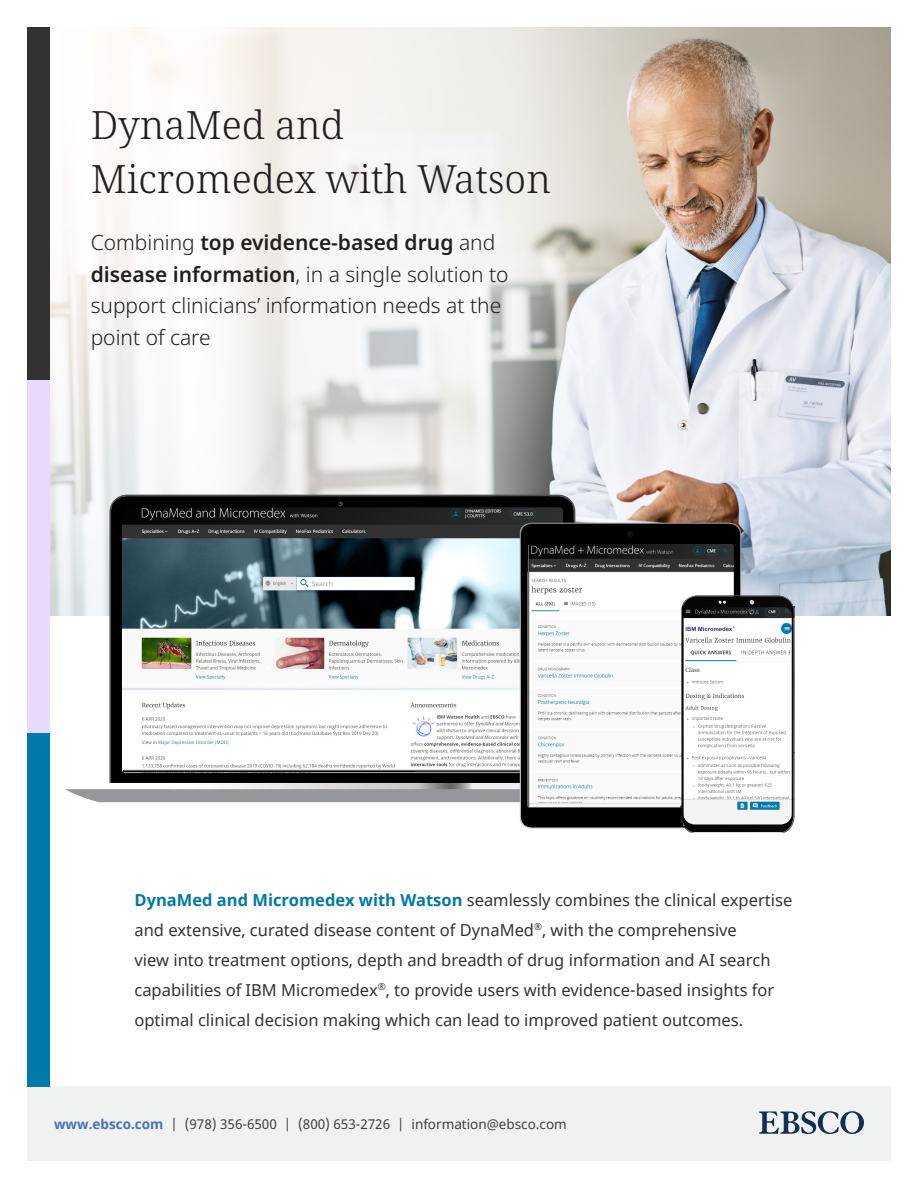
<style>
.page{position:relative;width:918px;height:1188px;background:#fff}
.page>*{position:absolute;margin:0;border:0;box-sizing:border-box;transform-origin:0 0}
.t1{font:300 39px/54px "Noto Serif";color:#231f20}
.t2{font:300 21px/31.5px "Noto Sans";color:#231f20}
.t3{font:16.5px/30px "Noto Sans";color:#323232}
.t4{font:13.5px "Noto Sans";color:#3c4042}
.s1{font-weight:600}
.s2{font-weight:700;color:#0079a8}
.s3{font-weight:700;color:#4773b9}
</style>
<div class="page">
<div style="left:27px;top:1086px;width:864px;height:75px;background:#f0f1f1"></div>
<svg style="left:759px;top:1111px;width:105px;height:23px"></svg>
<img style="left:50px;top:27px;width:841px;height:589px">
<div style="left:27px;top:27px;width:23px;height:353px;background:#323232"></div>
<div style="left:27px;top:380px;width:23px;height:353px;background:#e7dafd"></div>
<div style="left:27px;top:733px;width:23px;height:353px;background:#0079a8"></div>
<svg style="left:111px;top:496px;width:463px;height:49px;background:#282b2c"></svg>
<svg style="left:338px;top:501px;width:5px;height:5px"></svg>
<svg style="left:65px;top:545px;width:456px;height:262px"></svg>
<svg style="left:521px;top:524px;width:219px;height:303px"></svg>
<hr style="left:528px;top:545px;width:1px;height:261px;background:#666">
<svg style="left:627px;top:531px;width:6px;height:6px"></svg>
<svg style="left:681px;top:595px;width:114px;height:238px"></svg>
<p class="t1" style="left:91px;top:99px;width:462px">DynaMed and<br>Micromedex with Watson</p>
<p class="t2" style="left:91px;top:227px;width:419px">Combining <span class="s1">top evidence-based drug</span> and <span class="s1">disease information</span>, in a single solution to support clinicians’ information needs at the point of care</p>
<p class="t3" style="left:134px;top:885px;width:659px"><span class="s2">DynaMed and Micromedex with Watson</span> seamlessly combines the clinical expertise and extensive, curated disease content of DynaMed<sup>®</sup>, with the comprehensive<br>view into treatment options, depth and breadth of drug information and AI search capabilities of IBM Micromedex<sup>®</sup>, to provide users with evidence-based insights for optimal clinical decision making which can lead to improved patient outcomes.</p>
<p class="t4" style="left:54px;top:1115px;width:514px"><span class="s3">www.ebsco.com</span> | (978) 356-6500 | (800) 653-2726 | information@ebsco.com</p>
</div>
